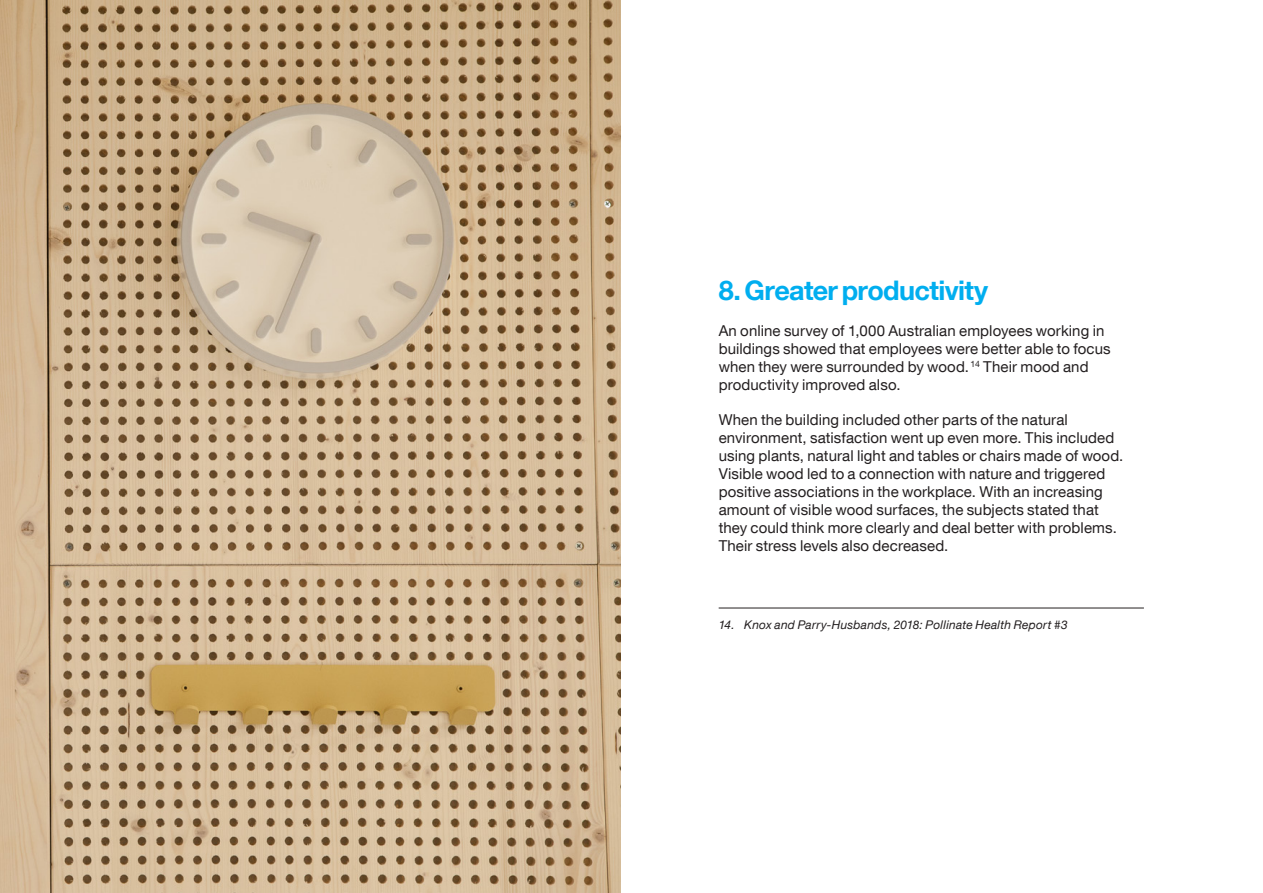
<style>
.page{position:relative;width:1263px;height:893px;background:#fff}
.page>*{position:absolute;margin:0;border:0;box-sizing:border-box;transform-origin:0 0}
.Rubrik_mindre{font:700 27px "Helvetica Neue LT Com";letter-spacing:-.025em;color:#00aeef}
.Brödtext{font:15px/18px "Helvetica Neue LT Com";letter-spacing:.005em;color:#231f20}
.Källhandvisning{font:italic 12px "Helvetica Neue LT Com";letter-spacing:.015em;color:#231f20}
</style>
<div class="page">
<img style="left:0;top:0;width:621px;height:893px">
<hr style="left:719px;top:608px;width:425px;height:1px;background:#231f20">
<p class="Rubrik_mindre" style="left:719px;top:273px;width:271px">8. Greater productivity</p>
<p class="Brödtext" style="left:719px;top:321px;width:393px">An online survey of 1,000 Australian employees working in buildings showed that employees were better able to focus when they were surrounded by wood. <sup>14</sup> Their mood and productivity improved also.</p>
<p class="Brödtext" style="left:719px;top:410px;width:406px">When the building included other parts of the natural environment, satisfaction went up even more. This included using plants, natural light and tables or chairs made of wood.<br>Visible wood led to a connection with nature and triggered positive associations in the workplace. With an increasing amount of visible wood surfaces, the subjects stated that they could think more clearly and deal better with problems.<br>Their stress levels also decreased.</p>
<p class="Källhandvisning" style="left:719px;top:617px;width:351px">14. Knox and Parry-Husbands, 2018: Pollinate Health Report #3</p>
</div>
